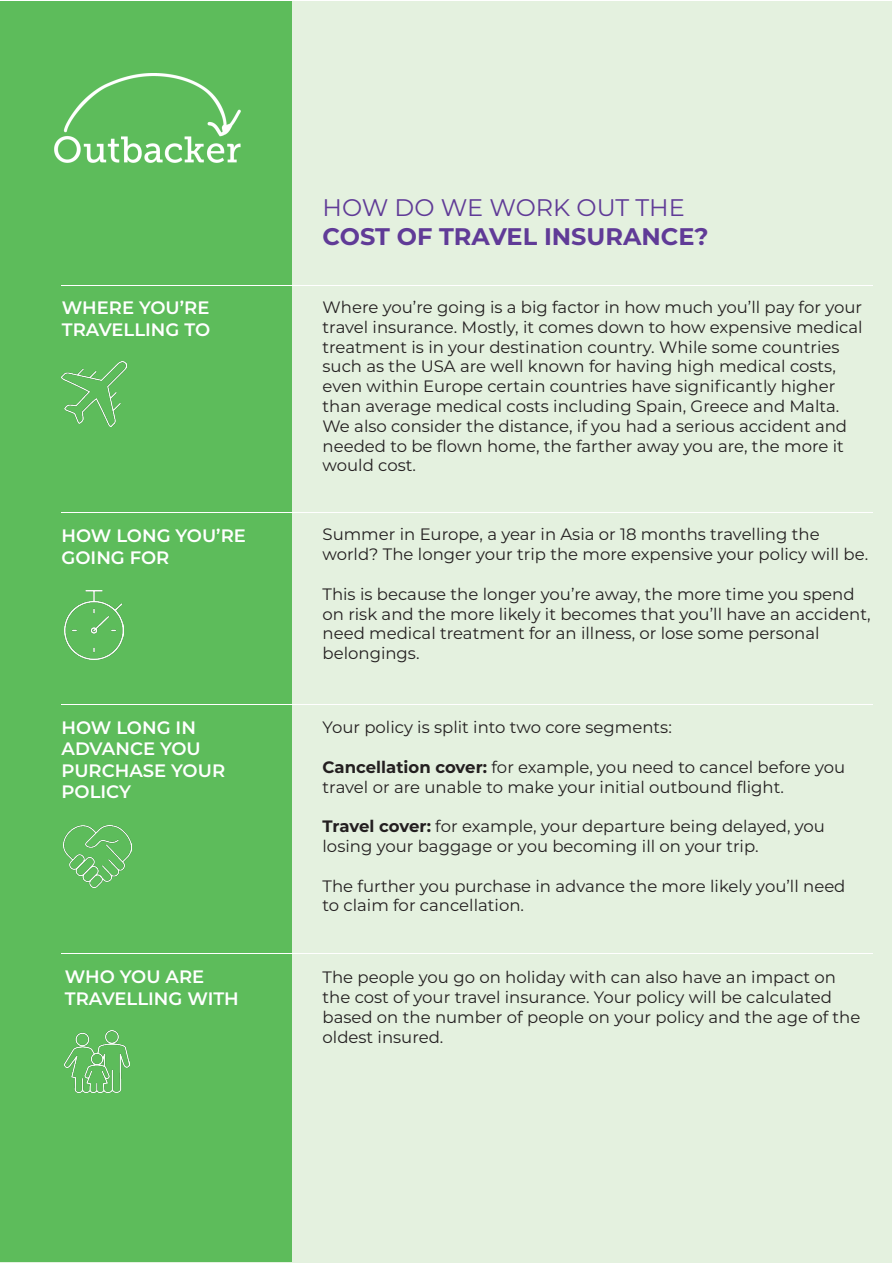
<style>
.page{position:relative;width:893px;height:1263px;background:#fff}
.page>*{position:absolute;margin:0;border:0;box-sizing:border-box;transform-origin:0 0}
.t1{font:700 24px "Montserrat";color:#603b97}
.t2{font:24px "Montserrat";color:#603b97}
.t3{font:600 18px/21.6px "Montserrat";color:#fff}
.t4{font:16.5px/19.8px "Montserrat";color:#231f20}
.s1{font-weight:700}
</style>
<div class="page">
<div style="left:1px;top:1px;width:891px;height:1261px;background:#e4f1df"></div>
<div style="left:1px;top:1px;width:291px;height:1260px;background:#5dbc5b"></div>
<img style="left:62px;top:362px;width:65px;height:64px">
<hr style="left:62px;top:512px;width:811px;height:1px;background:#fff">
<hr style="left:62px;top:704px;width:811px;height:1px;background:#fff">
<hr style="left:62px;top:285px;width:811px;height:1px;background:#fff">
<img style="left:65px;top:1030px;width:65px;height:63px">
<hr style="left:62px;top:954px;width:811px;height:1px;background:#fff">
<img style="left:63px;top:825px;width:69px;height:62px">
<img style="left:65px;top:590px;width:58px;height:69px">
<img style="left:54px;top:73px;width:186px;height:89px">
<p class="t2" style="left:323px;top:191px;width:364px">HOW DO WE WORK OUT THE</p>
<p class="t1" style="left:323px;top:219px;width:388px">COST OF TRAVEL INSURANCE?</p>
<p class="t3" style="left:62px;top:296px;width:149px">WHERE YOU’RE</p>
<p class="t3" style="left:62px;top:318px;width:150px">TRAVELLING TO</p>
<p class="t4" style="left:323px;top:297px;width:541px">Where you’re going is a big factor in how much you’ll pay for your travel insurance. Mostly, it comes down to how expensive medical treatment is in your destination country. While some countries such as the USA are well known for having high medical costs, even within Europe certain countries have significantly higher than average medical costs including Spain, Greece and Malta.<br>We also consider the distance, if you had a serious accident and needed to be flown home, the farther away you are, the more it would cost.</p>
<p class="t3" style="left:62px;top:524px;width:186px">HOW LONG YOU’RE</p>
<p class="t3" style="left:62px;top:546px;width:109px">GOING FOR</p>
<p class="t4" style="left:323px;top:524px;width:547px">Summer in Europe, a year in Asia or 18 months travelling the world? The longer your trip the more expensive your policy will be.</p>
<p class="t4" style="left:323px;top:583px;width:550px">This is because the longer you’re away, the more time you spend on risk and the more likely it becomes that you’ll have an accident, need medical treatment for an illness, or lose some personal belongings.</p>
<p class="t3" style="left:62px;top:716px;width:165px">HOW LONG IN<br>ADVANCE YOU<br>PURCHASE YOUR<br>POLICY</p>
<p class="t4" style="left:323px;top:717px;width:351px">Your policy is split into two core segments:</p>
<p class="t4" style="left:323px;top:756px;width:524px"><span class="s1">Cancellation cover:</span> for example, you need to cancel before you travel or are unable to make your initial outbound flight.</p>
<p class="t4" style="left:323px;top:816px;width:504px"><span class="s1">Travel cover:</span> for example, your departure being delayed, you losing your baggage or you becoming ill on your trip.</p>
<p class="t4" style="left:323px;top:875px;width:524px">The further you purchase in advance the more likely you’ll need to claim for cancellation.</p>
<p class="t3" style="left:65px;top:965px;width:141px">WHO YOU ARE</p>
<p class="t3" style="left:65px;top:987px;width:175px">TRAVELLING WITH</p>
<p class="t4" style="left:323px;top:967px;width:539px">The people you go on holiday with can also have an impact on the cost of your travel insurance. Your policy will be calculated based on the number of people on your policy and the age of the oldest insured.</p>
</div>
